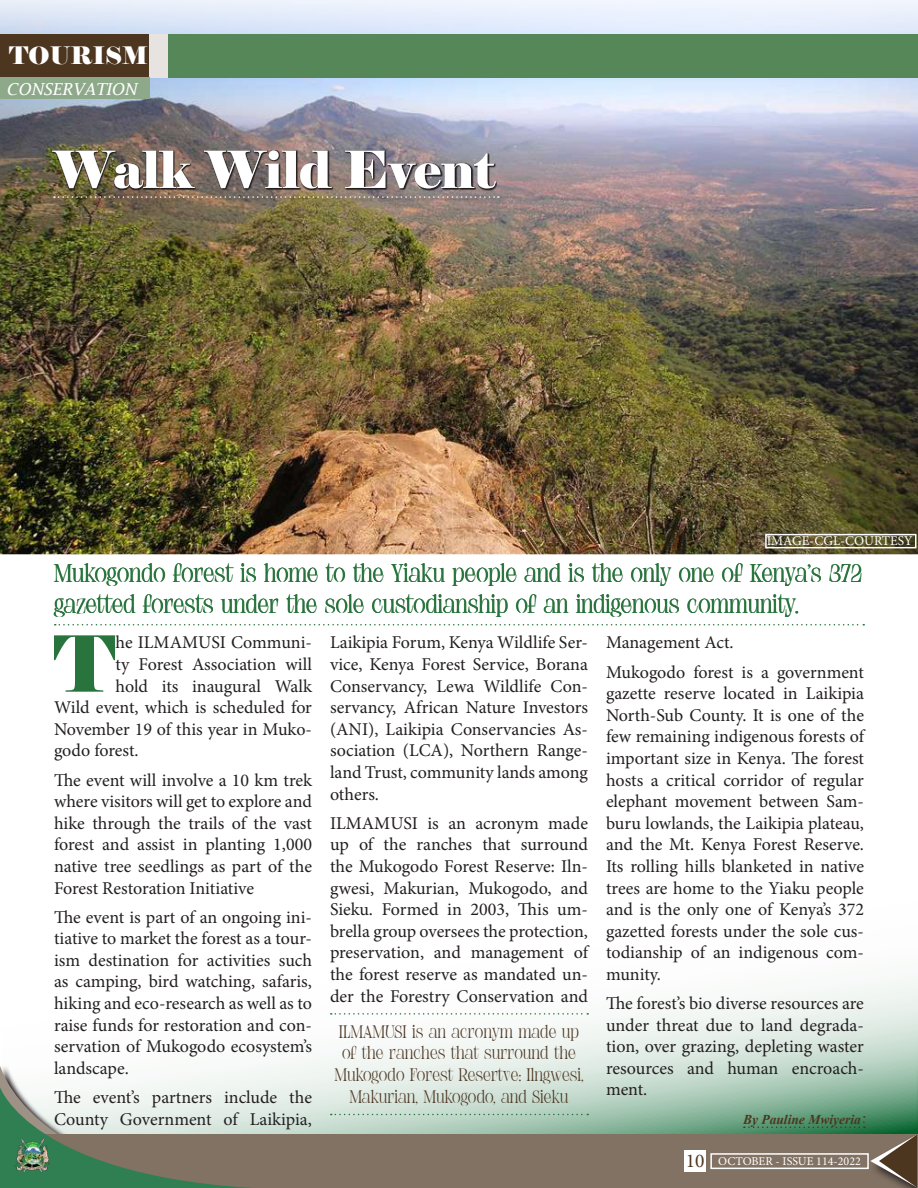
<style>
.page{position:relative;width:918px;height:1188px;background:#fff}
.page>*{position:absolute;margin:0;border:0;box-sizing:border-box;transform-origin:0 0}
.t1{font:77.25px "Elephant";color:#29743d}
.t2{font:51px "Elephant";color:#fff}
.t3{font:25.5px/30.6px "Moresby";color:#29743d}
.t4{font:24px "Elephant";color:#fff}
.t5{font:18px/21.6px "Minion Pro";color:#231f20;text-align:justify}
.t6{font:18px/21.6px "Moresby";color:#4c3622;text-align:center}
.t7{font:italic 16.5px "Lucida Fax";color:#fff}
.t8{font:13.5px "Minion Pro";color:#fff}
.t9{font:italic 700 13.5px "Times New Roman";color:#4c3620}
.t10{font:12px "Minion Pro";color:#fff}
.s1{font-size:19.5px;color:#4c3620}
</style>
<div class="page">
<svg style="left:303px;top:1002px;width:441px;height:132px"></svg>
<img style="left:0;top:0;width:918px;height:554px">
<svg style="left:53px;top:196px;width:451px;height:7px;background:#82715c"></svg>
<svg style="left:54px;top:196px;width:445px;height:2px"></svg>
<svg style="left:55px;top:624px;width:809px;height:2px"></svg>
<svg style="left:331px;top:1013px;width:257px;height:2px"></svg>
<svg style="left:503px;top:1114px;width:85px;height:1px"></svg>
<svg style="left:52px;top:150px;width:445px;height:41px;background:#564d4a"></svg>
<div style="left:0;top:1063px;width:305px;height:125px;background:#f9fbf9"></div>
<svg style="left:0;top:1066px;width:449px;height:21px"></svg>
<div style="left:144px;top:34px;width:774px;height:43px;background:#568758"></div>
<div style="left:0;top:34px;width:149px;height:43px;background:#4c3620"></div>
<div style="left:149px;top:34px;width:19px;height:43px;background:#e6e3e0"></div>
<div style="left:0;top:1134px;width:918px;height:54px;background:#827263"></div>
<svg style="left:0;top:1087px;width:503px;height:101px"></svg>
<div style="left:684px;top:1150px;width:22px;height:22px;background:#fff"></div>
<div style="left:710px;top:1153px;width:159px;height:16px;border:2px solid #fff"></div>
<img style="left:14px;top:1137px;width:36px;height:35px">
<div style="left:0;top:77px;width:149px;height:22px;background:#8da989"></div>
<svg style="left:744px;top:978px;width:174px;height:210px"></svg>
<div style="left:765px;top:534px;width:151px;height:14px;border:2px solid #fff"></div>
<h3 class="t4" style="left:9px;top:40px;width:141px">TOURISM</h3>
<p class="t7" style="left:6px;top:79px;width:132px">CONSERVATION</p>
<h2 class="t2" style="left:53px;top:138px;width:444px">Walk Wild Event</h2>
<p class="t8" style="left:767px;top:532px;width:148px">IMAGE-CGL-COURTESY</p>
<h3 class="t3" style="left:54px;top:560px;width:810px">Mukogondo forest is home to the Yiaku people and is the only one of Kenya’s 372 gazetted forests under the sole custodianship of an indigenous community.</h3>
<h1 class="t1" style="left:54px;top:616px;width:63px">T</h1>
<p class="t5" style="left:115px;top:632px;width:198px">he ILMAMUSI Communi-</p>
<p class="t5" style="left:115px;top:654px;width:198px">ty Forest Association will</p>
<p class="t5" style="left:115px;top:675px;width:198px">hold its inaugural Walk</p>
<p class="t5" style="left:54px;top:697px;width:260px">Wild event, which is scheduled for</p>
<p class="t5" style="left:54px;top:718px;width:259px">November 19 of this year in Muko-</p>
<p class="t5" style="left:54px;top:740px;width:86px">godo forest.</p>
<p class="t5" style="left:54px;top:769px;width:260px">The event will involve a 10 km trek where visitors will get to explore and hike through the trails of the vast forest and assist in planting 1,000 native tree seedlings as part of the Forest Restoration Initiative</p>
<p class="t5" style="left:54px;top:906px;width:260px">The event is part of an ongoing ini&shy;tiative to market the forest as a tour&shy;ism destination for activities such as camping, bird watching, safaris, hiking and eco-research as well as to raise funds for restoration and con&shy;servation of Mukogodo ecosystem’s landscape.</p>
<p class="t5" style="left:54px;top:1087px;width:260px">The event’s partners include the<br>County Government of Laikipia,</p>
<p class="t5" style="left:330px;top:632px;width:260px">Laikipia Forum, Kenya Wildlife Ser&shy;vice, Kenya Forest Service, Borana Conservancy, Lewa Wildlife Con&shy;servancy, African Nature Investors (ANI), Laikipia Conservancies As&shy;sociation (LCA), Northern Range&shy;land Trust, community lands among others.</p>
<p class="t5" style="left:330px;top:812px;width:260px">ILMAMUSI is an acronym made up of the ranches that surround the Mukogodo Forest Reserve: Iln&shy;gwesi, Makurian, Mukogodo, and Sieku. Formed in 2003, This um&shy;brella group oversees the protection, preservation, and management of the forest reserve as mandated un&shy;der the Forestry Conservation and</p>
<p class="t6" style="left:334px;top:1022px;width:251px">ILMAMUSI is an acronym made up of the ranches that surround the<br>Mukogodo Forest Resertve: Ilngwesi,<br>Makurian, Mukogodo, and Sieku</p>
<p class="t5" style="left:606px;top:628px;width:259px;line-height:29.1px">Management Act.<br>Mukogodo forest is a government</p>
<p class="t5" style="left:606px;top:683px;width:260px">gazette reserve located in Laikipia North-Sub County. It is one of the few remaining indigenous forests of important size in Kenya. The forest hosts a critical corridor of regular elephant movement between Sam&shy;buru lowlands, the Laikipia plateau, and the Mt. Kenya Forest Reserve.<br>Its rolling hills blanketed in native trees are home to the Yiaku people and is the only one of Kenya’s 372 gazetted forests under the sole cus&shy;todianship of an indigenous com&shy;munity.</p>
<p class="t5" style="left:606px;top:993px;width:259px">The forest’s bio diverse resources are under threat due to land degrada&shy;tion, over grazing, depleting waster resources and human encroach&shy;ment.</p>
<p class="t9" style="left:743px;top:1110px;width:119px">By Pauline Mwiyeria</p>
<p class="t10" style="left:686px;top:1153px;width:177px"><span class="s1">10</span> OCTOBER - ISSUE 114-2022</p>
</div>
